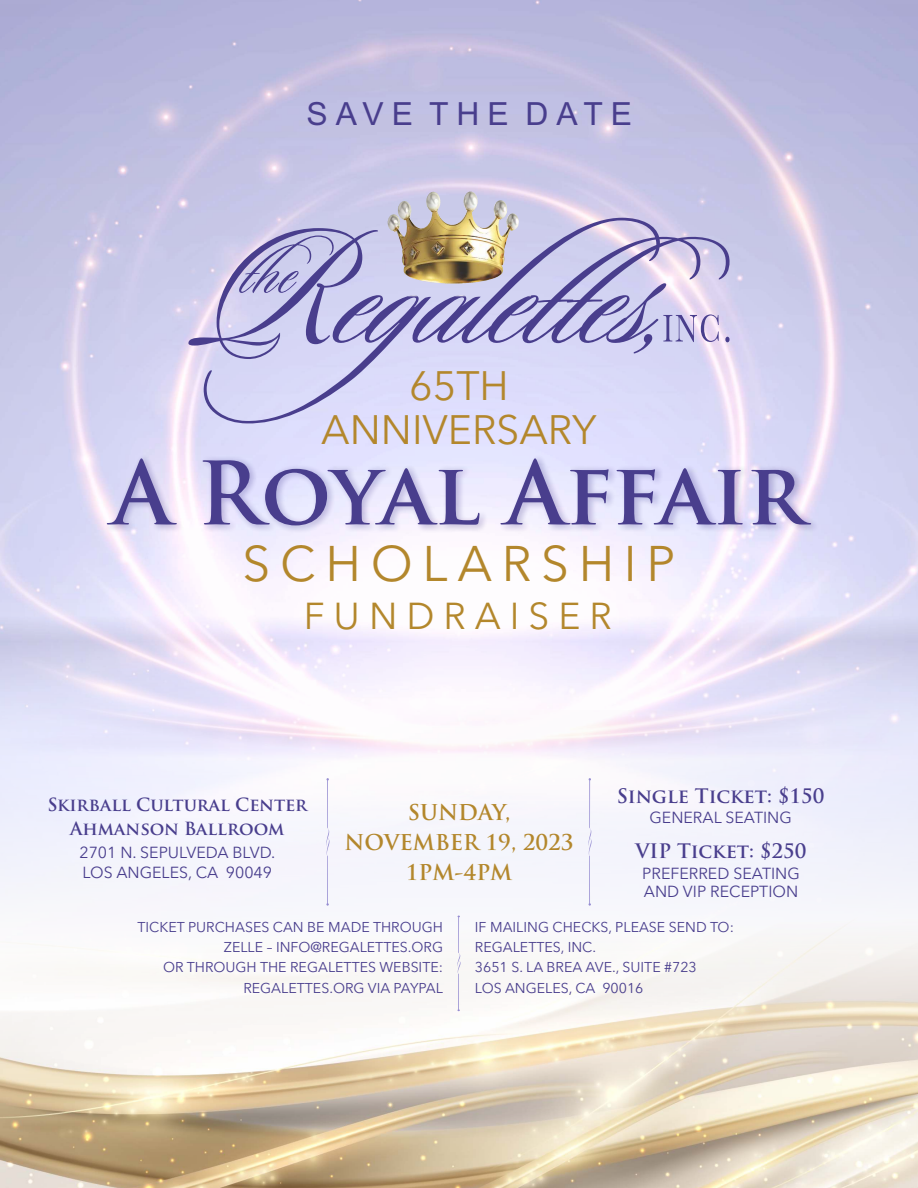
<style>
.page{position:relative;width:918px;height:1188px;background:#fff}
.page>*{position:absolute;margin:0;border:0;box-sizing:border-box;transform-origin:0 0}
.t1{font:700 85.05px "Trajan Pro";color:#493e8d}
.t2{font:49.65px "Avenir Next LT Pro";letter-spacing:.195em;color:#b3872c}
.t3{font:40.8px/44.7px "Avenir Next LT Pro";color:#b3872c;text-align:center}
.t4{font:37.2px "Avenir Next LT Pro";letter-spacing:.24em;color:#b3872c}
.t5{font:31.8px "Arial";letter-spacing:.25em;color:#493e8d}
.t6{font:700 21.3px/29.7px "Trajan Pro";color:#b3872c;text-align:center}
.t7{font:700 19.5px "Trajan Pro";color:#493e8d}
.t8{font:700 17.7px/24.8px "Trajan Pro";color:#493e8d;text-align:center}
.t9{font:15.9px/20.7px "Avenir Next LT Pro";color:#493e8d}
.t10{font:14.1px/20.1px "Avenir Next LT Pro";color:#493e8d;text-align:right}
</style>
<div class="page">
<img style="left:0;top:0;width:918px;height:528px">
<svg style="left:0;top:528px;width:918px;height:183px"></svg>
<img style="left:0;top:711px;width:918px;height:477px">
<div style="left:99px;top:450px;width:724px;height:88px;background:#493e8d;opacity:.29"></div>
<svg style="left:188px;top:218px;width:542px;height:206px;background:#c4c0e0"></svg>
<img style="left:388px;top:191px;width:79px;height:46px">
<svg style="left:588px;top:778px;width:4px;height:128px"></svg>
<svg style="left:326px;top:778px;width:3px;height:128px"></svg>
<svg style="left:457px;top:916px;width:4px;height:95px"></svg>
<h3 class="t5" style="left:307px;top:102px;width:327px">SAVE THE DATE</h3>
<h3 class="t3" style="left:321px;top:367px;width:277px">65TH<br>ANNIVERSARY</h3>
<h1 class="t1" style="left:112px;top:460px;width:694px">A Royal Affair</h1>
<h2 class="t2" style="left:243px;top:544px;width:434px">SCHOLARSHIP</h2>
<h3 class="t4" style="left:304px;top:600px;width:310px">FUNDRAISER</h3>
<p class="t8" style="left:47px;top:794px;width:261px">Skirball Cultural Center<br>Ahmanson Ballroom</p>
<p class="t9" style="left:79px;top:843px;width:197px">2701 N. SEPULVEDA BLVD.<br>LOS ANGELES, CA 90049</p>
<h3 class="t6" style="left:345px;top:800px;width:231px">SUNDAY,<br>NOVEMBER 19, 2023<br>1PM-4PM</h3>
<h3 class="t7" style="left:617px;top:788px;width:209px">Single Ticket: $150</h3>
<p class="t9" style="left:650px;top:809px;width:144px">GENERAL SEATING</p>
<h3 class="t7" style="left:636px;top:843px;width:173px">VIP Ticket: $250</h3>
<p class="t9" style="left:642px;top:865px;width:159px;line-height:18.9px">PREFERRED SEATING<br>AND VIP RECEPTION</p>
<p class="t10" style="left:138px;top:918px;width:307px">TICKET PURCHASES CAN BE MADE THROUGH<br>ZELLE – INFO@REGALETTES.ORG<br>OR THROUGH THE REGALETTES WEBSITE:<br>REGALETTES.ORG VIA PAYPAL</p>
<p class="t10" style="left:475px;top:918px;width:261px;text-align:left">IF MAILING CHECKS, PLEASE SEND TO:<br>REGALETTES, INC.<br>3651 S. LA BREA AVE., SUITE #723<br>LOS ANGELES, CA 90016</p>
</div>
